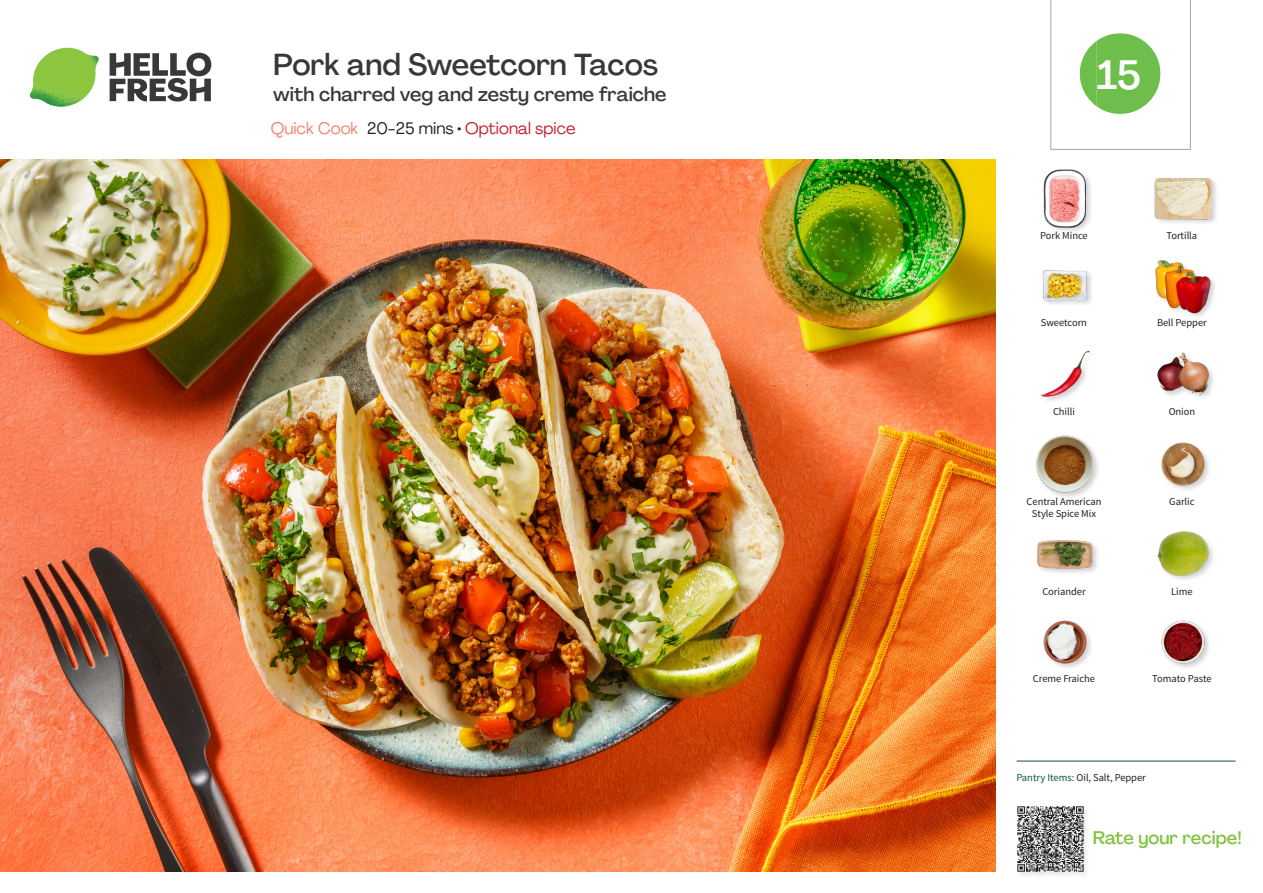
<style>
.page{position:relative;width:1263px;height:893px;background:#fff}
.page>*{position:absolute;margin:0;border:0;box-sizing:border-box;transform-origin:0 0}
._24_Recipe_Nr_Bag{font:500 40.5px "Agrandir";color:#fff}
._15_Titel_UK{font:500 30px "Agrandir";letter-spacing:-.01em;color:#383839}
._15_Titel_UK-2{font:500 19.5px "Agrandir";color:#383839}
.t1{font:500 18px "Agrandir";color:#81c340}
._02_Box_Type{font:16.5px "Agrandir";color:#c31f31}
._18_FRONT_ingredients_UK{font:10.5px "Source Sans Pro";letter-spacing:-.005em;color:#231f20}
.t2{font:10.5px "Source Sans Variable";letter-spacing:-.005em;color:#231f20}
.s1{color:#f4806e}
.s2{color:#231f20}
.s3{font-family:"Source Sans Pro";color:#0e572c}
</style>
<div class="page">
<svg style="left:110px;top:53px;width:101px;height:49px"></svg>
<img style="left:30px;top:48px;width:69px;height:59px">
<img style="left:0;top:159px;width:995px;height:713px">
<hr style="left:1016px;top:761px;width:219px;height:1px;background:#0e572c">
<div style="left:1016px;top:805px;width:74px;height:74px;background:#fafafa"></div>
<img style="left:1017px;top:806px;width:69px;height:69px">
<div style="left:1154px;top:177px;width:65px;height:49px;background:#231f20;opacity:.2"></div>
<img style="left:1154px;top:177px;width:58px;height:49px">
<div style="left:1043px;top:169px;width:50px;height:65px;background:#231f20;opacity:.2"></div>
<img style="left:1043px;top:170px;width:50px;height:57px">
<div style="left:1155px;top:260px;width:63px;height:60px;background:#231f20;opacity:.2"></div>
<img style="left:1155px;top:260px;width:57px;height:54px">
<img style="left:1042px;top:270px;width:50px;height:34px">
<div style="left:1156px;top:351px;width:60px;height:51px;background:#231f20;opacity:.2"></div>
<img style="left:1156px;top:351px;width:56px;height:51px">
<img style="left:1041px;top:350px;width:49px;height:51px">
<img style="left:1161px;top:442px;width:48px;height:48px">
<div style="left:1035px;top:434px;width:66px;height:66px;background:#231f20;opacity:.2"></div>
<img style="left:1036px;top:435px;width:58px;height:58px">
<img style="left:1157px;top:531px;width:55px;height:49px">
<div style="left:1036px;top:539px;width:64px;height:37px;background:#231f20;opacity:.2"></div>
<img style="left:1036px;top:539px;width:58px;height:37px">
<img style="left:1161px;top:620px;width:48px;height:48px">
<img style="left:1043px;top:620px;width:48px;height:48px">
<svg style="left:1050px;top:0;width:141px;height:150px"></svg>
<p class="_15_Titel_UK" style="left:273px;top:46px;width:386px">Pork and Sweetcorn Tacos</p>
<p class="_15_Titel_UK-2" style="left:273px;top:82px;width:395px">with charred veg and zesty creme fraiche</p>
<p class="_02_Box_Type" style="left:271px;top:118px;width:306px"><span class="s1">Quick Cook</span> <span class="s2">20-25 mins •</span> Optional spice</p>
<p class="_24_Recipe_Nr_Bag" style="left:1097px;top:50px;width:46px">15</p>
<p class="_18_FRONT_ingredients_UK" style="left:1040px;top:229px;width:49px">Pork Mince</p>
<p class="_18_FRONT_ingredients_UK" style="left:1166px;top:229px;width:32px">Tortilla</p>
<p class="_18_FRONT_ingredients_UK" style="left:1041px;top:316px;width:48px">Sweetcorn</p>
<p class="_18_FRONT_ingredients_UK" style="left:1157px;top:316px;width:51px">Bell Pepper</p>
<p class="_18_FRONT_ingredients_UK" style="left:1053px;top:405px;width:23px">Chilli</p>
<p class="_18_FRONT_ingredients_UK" style="left:1169px;top:405px;width:28px">Onion</p>
<p class="_18_FRONT_ingredients_UK" style="left:1026px;top:495px;width:76px">Central American</p>
<p class="_18_FRONT_ingredients_UK" style="left:1169px;top:495px;width:27px">Garlic</p>
<p class="_18_FRONT_ingredients_UK" style="left:1032px;top:507px;width:66px">Style Spice Mix</p>
<p class="_18_FRONT_ingredients_UK" style="left:1042px;top:585px;width:45px">Coriander</p>
<p class="_18_FRONT_ingredients_UK" style="left:1171px;top:585px;width:23px">Lime</p>
<p class="_18_FRONT_ingredients_UK" style="left:1033px;top:672px;width:64px">Creme Fraiche</p>
<p class="_18_FRONT_ingredients_UK" style="left:1152px;top:672px;width:61px">Tomato Paste</p>
<p class="t2" style="left:1016px;top:771px;width:131px"><span class="s3">Pantry Items:</span> Oil, Salt, Pepper</p>
<h3 class="t1" style="left:1093px;top:827px;width:150px">Rate your recipe!</h3>
</div>
